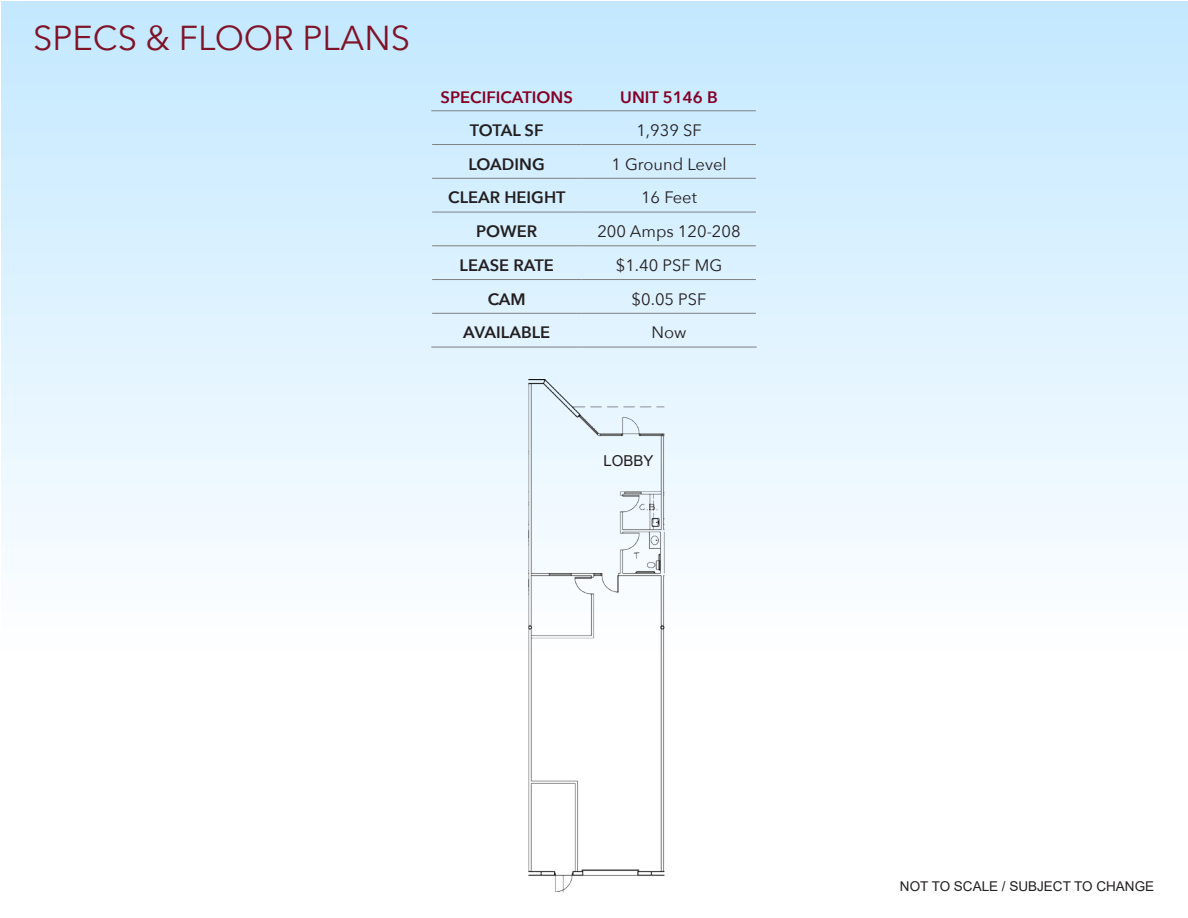
<style>
.page{position:relative;width:1188px;height:918px;background:#fff}
.page>*{position:absolute;margin:0;border:0;box-sizing:border-box;transform-origin:0 0}
.t1{font:34.5px "Avenir Next";color:#7f1327}
.t2{font:16.5px "Avenir Next";color:#231f20}
.t3{font:600 16.5px "Avenir Next";color:#231f20}
.t4{font:600 16.5px "Avenir Next";color:#820024}
.t5{font:15px "Arial";color:#231f20}
.t6{font:13.5px "Arial";color:#231f20}
</style>
<div class="page">
<div style="left:1px;top:1px;width:1187px;height:652px;background:linear-gradient(to bottom,#c3e8ff,#fefeff)"></div>
<hr style="left:431px;top:110px;width:151px;height:1px;background:#7e8083">
<hr style="left:432px;top:144px;width:150px;height:1px;background:#7e8083">
<hr style="left:582px;top:144px;width:174px;height:1px;background:#7e8083">
<hr style="left:432px;top:178px;width:150px;height:1px;background:#7e8083">
<hr style="left:582px;top:178px;width:174px;height:1px;background:#7e8083">
<hr style="left:432px;top:212px;width:150px;height:1px;background:#7e8083">
<hr style="left:582px;top:212px;width:174px;height:1px;background:#7e8083">
<hr style="left:432px;top:245px;width:150px;height:1px;background:#7e8083">
<hr style="left:582px;top:245px;width:174px;height:1px;background:#7e8083">
<hr style="left:432px;top:279px;width:150px;height:1px;background:#7e8083">
<hr style="left:582px;top:279px;width:174px;height:1px;background:#7e8083">
<hr style="left:432px;top:313px;width:150px;height:1px;background:#7e8083">
<hr style="left:582px;top:313px;width:174px;height:1px;background:#7e8083">
<hr style="left:431px;top:347px;width:151px;height:1px;background:#7e8083">
<hr style="left:582px;top:347px;width:175px;height:1px;background:#7e8083">
<hr style="left:582px;top:110px;width:174px;height:1px;background:#7e8083">
<img style="left:499px;top:380px;width:190px;height:513px">
<p class="t1" style="left:33px;top:8px;width:379px">SPECS &amp; FLOOR PLANS</p>
<p class="t4" style="left:441px;top:83px;width:134px">SPECIFICATIONS</p>
<p class="t4" style="left:620px;top:83px;width:99px">UNIT 5146 B</p>
<p class="t3" style="left:470px;top:116px;width:75px">TOTAL SF</p>
<p class="t2" style="left:636px;top:116px;width:67px">1,939 SF</p>
<p class="t3" style="left:469px;top:150px;width:78px">LOADING</p>
<p class="t2" style="left:611px;top:150px;width:117px">1 Ground Level</p>
<p class="t3" style="left:448px;top:184px;width:119px">CLEAR HEIGHT</p>
<p class="t2" style="left:641px;top:184px;width:57px">16 Feet</p>
<p class="t3" style="left:476px;top:217px;width:63px">POWER</p>
<p class="t2" style="left:597px;top:218px;width:145px">200 Amps 120-208</p>
<p class="t3" style="left:460px;top:251px;width:96px">LEASE RATE</p>
<p class="t2" style="left:616px;top:251px;width:108px">$1.40 PSF MG</p>
<p class="t3" style="left:488px;top:285px;width:40px">CAM</p>
<p class="t2" style="left:632px;top:285px;width:76px">$0.05 PSF</p>
<p class="t3" style="left:463px;top:319px;width:88px">AVAILABLE</p>
<p class="t2" style="left:652px;top:319px;width:36px">Now</p>
<p class="t5" style="left:603px;top:450px;width:52px">LOBBY</p>
<p class="t6" style="left:900px;top:877px;width:256px">NOT TO SCALE / SUBJECT TO CHANGE</p>
</div>
